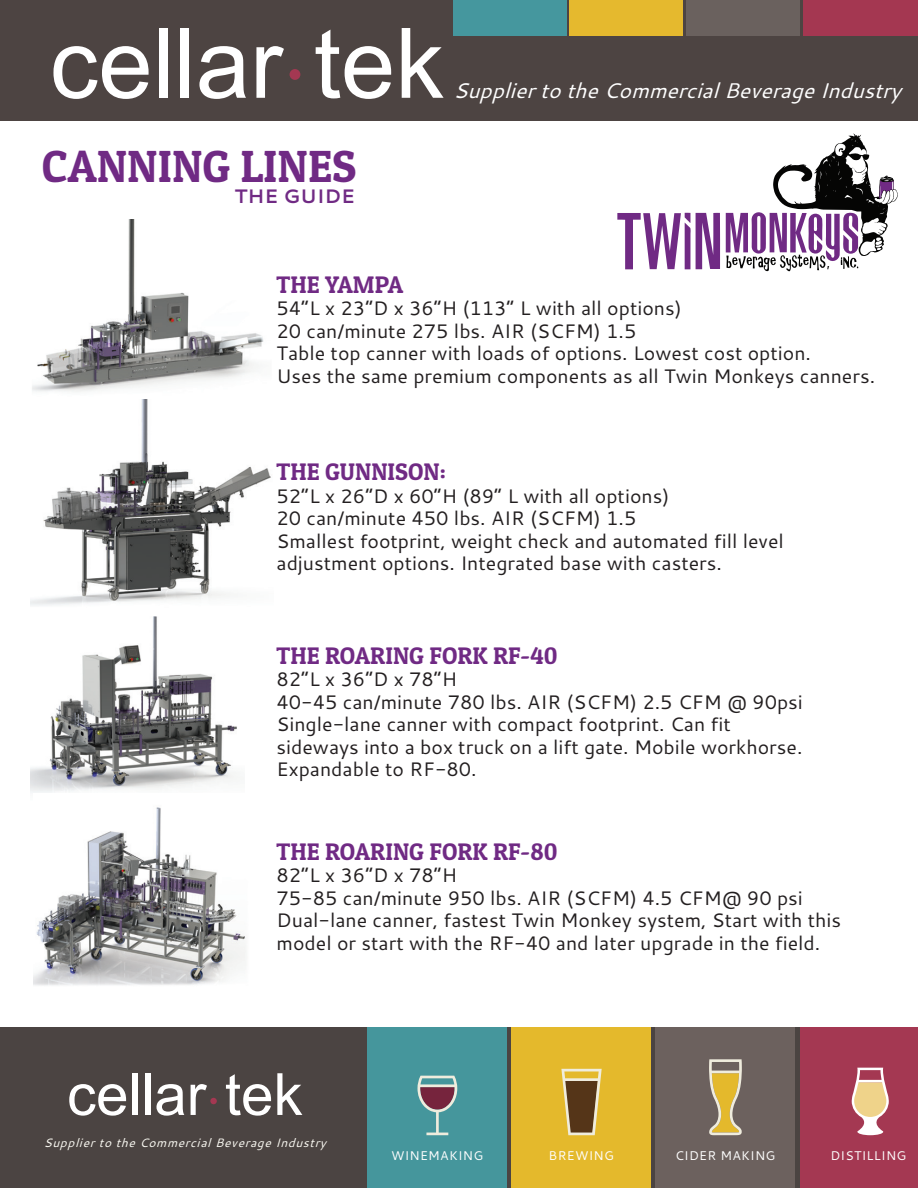
<style>
.page{position:relative;width:918px;height:1188px;background:#fff}
.page>*{position:absolute;margin:0;border:0;box-sizing:border-box;transform-origin:0 0}
.t1{font:45px "Patua One";color:#702a84}
.t2{font:24px "Patua One";color:#702a84}
.t3{font:italic 21.3px "Cantarell";color:#fff}
.t4{font:19.5px/22.5px "Cantarell";color:#231f20}
.t5{font:700 19.5px "Cantarell";color:#702a84}
.t6{font:12.6px "Cantarell";letter-spacing:.025em;color:#fff}
.t7{font:italic 12.15px "Cantarell";letter-spacing:.05em;color:#fbfaf3}
</style>
<div class="page">
<svg style="left:617px;top:213px;width:103px;height:56px"></svg>
<svg style="left:726px;top:133px;width:172px;height:139px"></svg>
<div style="left:0;top:0;width:918px;height:121px;background:#4d4442"></div>
<svg style="left:53px;top:46px;width:96px;height:53px"></svg>
<div style="left:159px;top:28px;width:8px;height:70px;background:#fff"></div>
<div style="left:181px;top:28px;width:8px;height:70px;background:#fff"></div>
<svg style="left:199px;top:46px;width:47px;height:53px"></svg>
<svg style="left:256px;top:46px;width:28px;height:52px"></svg>
<div style="left:290px;top:69px;width:10px;height:11px;background:#a43852;border-radius:50%"></div>
<svg style="left:316px;top:30px;width:75px;height:69px"></svg>
<svg style="left:402px;top:28px;width:42px;height:70px"></svg>
<div style="left:453px;top:0;width:113px;height:36px;background:#45979e"></div>
<div style="left:686px;top:0;width:113px;height:36px;background:#6a615e"></div>
<div style="left:804px;top:0;width:114px;height:36px;background:#a43751"></div>
<div style="left:570px;top:0;width:113px;height:36px;background:#e5b92e"></div>
<div style="left:0;top:1027px;width:918px;height:161px;background:#4b4442"></div>
<div style="left:368px;top:1027px;width:139px;height:161px;background:#45969c"></div>
<svg style="left:418px;top:1076px;width:39px;height:59px"></svg>
<div style="left:656px;top:1027px;width:139px;height:161px;background:#6c615e"></div>
<svg style="left:709px;top:1059px;width:33px;height:76px"></svg>
<div style="left:800px;top:1027px;width:118px;height:161px;background:#a43852"></div>
<div style="left:512px;top:1027px;width:139px;height:161px;background:#e4b92c"></div>
<svg style="left:852px;top:1068px;width:37px;height:67px"></svg>
<svg style="left:561px;top:1069px;width:41px;height:66px"></svg>
<svg style="left:69px;top:1084px;width:57px;height:32px"></svg>
<div style="left:132px;top:1073px;width:5px;height:42px;background:#fff"></div>
<div style="left:145px;top:1073px;width:5px;height:42px;background:#fff"></div>
<svg style="left:157px;top:1084px;width:27px;height:32px"></svg>
<svg style="left:191px;top:1084px;width:16px;height:31px"></svg>
<div style="left:210px;top:1098px;width:7px;height:6px;background:#a43852;border-radius:50%"></div>
<svg style="left:226px;top:1074px;width:45px;height:42px"></svg>
<svg style="left:277px;top:1073px;width:25px;height:42px"></svg>
<img style="left:32px;top:219px;width:232px;height:181px">
<img style="left:31px;top:616px;width:206px;height:177px">
<img style="left:34px;top:807px;width:212px;height:179px">
<img style="left:31px;top:400px;width:240px;height:206px">
<h1 class="t1" style="left:42px;top:138px;width:316px">CANNING LINES</h1>
<p class="t5" style="left:234px;top:182px;width:122px">THE GUIDE</p>
<p class="t3" style="left:453px;top:76px;width:449px">Supplier to the Commercial Beverage Industry</p>
<p class="t2" style="left:277px;top:269px;width:128px">THE YAMPA</p>
<p class="t4" style="left:277px;top:296px;width:600px">54”L x 23”D x 36”H (113” L with all options)<br>20 can/minute 275 lbs. AIR (SCFM) 1.5<br>Table top canner with loads of options. Lowest cost option.<br>Uses the same premium components as all Twin Monkeys canners.</p>
<p class="t2" style="left:277px;top:457px;width:171px">THE GUNNISON:</p>
<p class="t4" style="left:277px;top:484px;width:509px">52”L x 26”D x 60”H (89” L with all options)<br>20 can/minute 450 lbs. AIR (SCFM) 1.5<br>Smallest footprint, weight check and automated fill level adjustment options. Integrated base with casters.</p>
<p class="t2" style="left:277px;top:641px;width:283px">THE ROARING FORK RF-40</p>
<p class="t4" style="left:277px;top:668px;width:528px">82”L x 36”D x 78”H<br>40-45 can/minute 780 lbs. AIR (SCFM) 2.5 CFM @ 90psi Single-lane canner with compact footprint. Can fit sideways into a box truck on a lift gate. Mobile workhorse.<br>Expandable to RF-80.</p>
<p class="t2" style="left:277px;top:836px;width:283px">THE ROARING FORK RF-80</p>
<p class="t4" style="left:277px;top:863px;width:566px">82”L x 36”D x 78”H<br>75-85 can/minute 950 lbs. AIR (SCFM) 4.5 CFM@ 90 psi Dual-lane canner, fastest Twin Monkey system, Start with this model or start with the RF-40 and later upgrade in the field.</p>
<p class="t7" style="left:44px;top:1135px;width:284px">Supplier to the Commercial Beverage Industry</p>
<p class="t6" style="left:391px;top:1147px;width:94px">WINEMAKING</p>
<p class="t6" style="left:549px;top:1147px;width:67px">BREWING</p>
<p class="t6" style="left:675px;top:1147px;width:102px">CIDER MAKING</p>
<p class="t6" style="left:830px;top:1147px;width:77px">DISTILLING</p>
</div>
